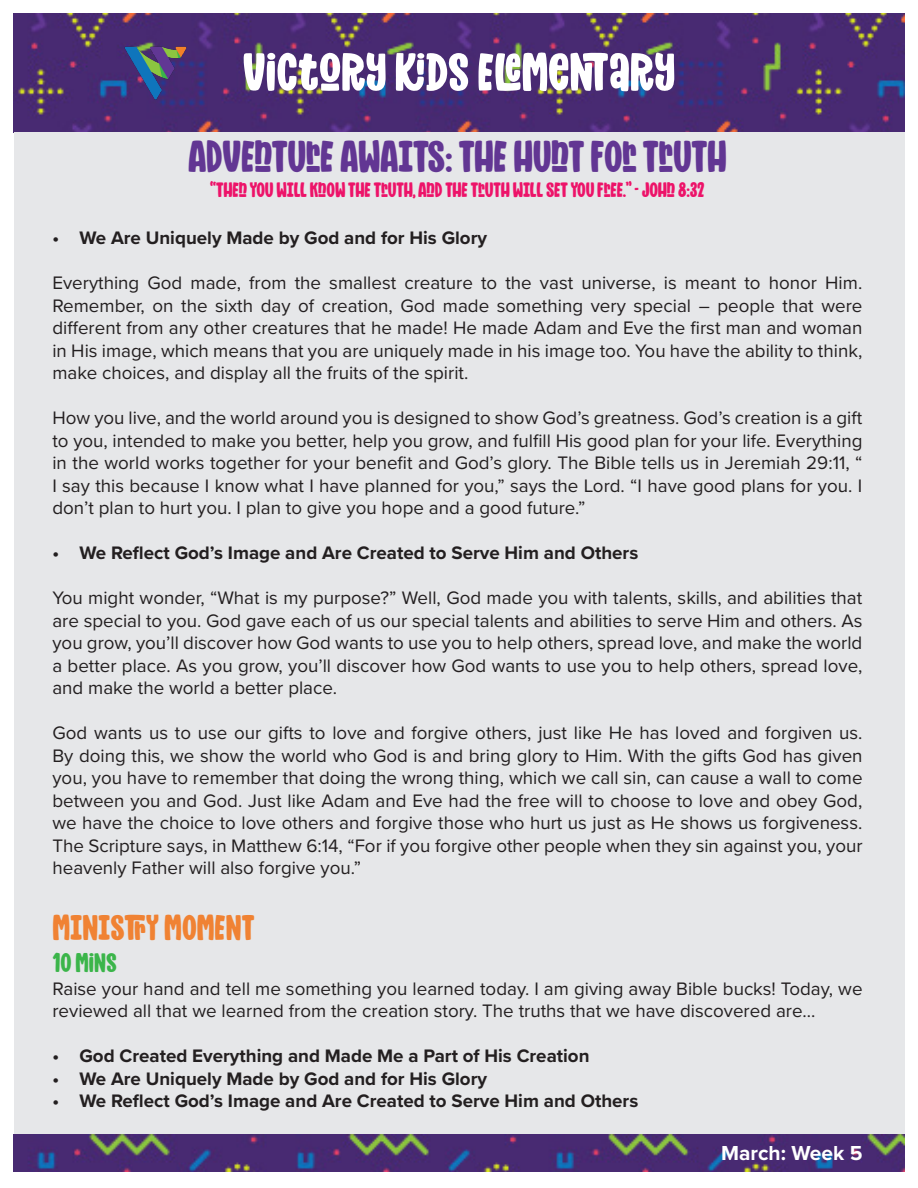
<style>
.page{position:relative;width:918px;height:1188px;background:#fff}
.page>*{position:absolute;margin:0;border:0;box-sizing:border-box;transform-origin:0 0}
.t1{font:54px "Mighty Mountain";color:#fff}
.t2{font:45px "Mighty Mountain";letter-spacing:-.01em;color:#623693}
.t3{font:36px "Mighty Mountain";color:#f08233}
.t4{font:27px "Mighty Mountain";color:#3bb54a}
.t5{font:21px "Mighty Mountain";letter-spacing:-.01em;color:#ed1369}
.t6{font:700 21px "Proxima Nova";color:#fff}
.t7{font:18.75px/22.5px "Proxima Nova";color:#231f20;text-align:justify}
.t8{font:700 18.75px "Proxima Nova";color:#231f20}
</style>
<div class="page">
<img style="left:14px;top:14px;width:891px;height:119px">
<div style="left:14px;top:133px;width:890px;height:1009px;background:#e6e7e9"></div>
<img style="left:124px;top:40px;width:64px;height:64px">
<img style="left:14px;top:1134px;width:891px;height:37px">
<p class="t1" style="left:243px;top:35px;width:434px">VICTORY KIDS ELEMENTARY</p>
<p class="t2" style="left:188px;top:125px;width:540px">ADVENTURE AWAITS: THE HUNT FOR TRUTH</p>
<p class="t5" style="left:210px;top:175px;width:496px">“THEN YOU WILL KNOW THE TRUTH, AND THE TRUTH WILL SET YOU FREE.” - JOHN 8:32</p>
<p class="t8" style="left:52px;top:224px;width:436px">• We Are Uniquely Made by God and for His Glory</p>
<p class="t7" style="left:52px;top:271px;width:812px">Everything God made, from the smallest creature to the vast universe, is meant to honor Him.<br>Remember, on the sixth day of creation, God made something very special – people that were different from any other creatures that he made! He made Adam and Eve the first man and woman in His image, which means that you are uniquely made in his image too. You have the ability to think, make choices, and display all the fruits of the spirit.</p>
<p class="t7" style="left:52px;top:406px;width:812px">How you live, and the world around you is designed to show God’s greatness. God’s creation is a gift to you, intended to make you better, help you grow, and fulfill His good plan for your life. Everything in the world works together for your benefit and God’s glory. The Bible tells us in Jeremiah 29:11, “ I say this because I know what I have planned for you,” says the Lord. “I have good plans for you. I don’t plan to hurt you. I plan to give you hope and a good future.”</p>
<p class="t8" style="left:52px;top:539px;width:587px">• We Reflect God’s Image and Are Created to Serve Him and Others</p>
<p class="t7" style="left:52px;top:586px;width:812px">You might wonder, “What is my purpose?” Well, God made you with talents, skills, and abilities that are special to you. God gave each of us our special talents and abilities to serve Him and others. As you grow, you’ll discover how God wants to use you to help others, spread love, and make the world a better place. As you grow, you’ll discover how God wants to use you to help others, spread love, and make the world a better place.</p>
<p class="t7" style="left:52px;top:721px;width:812px">God wants us to use our gifts to love and forgive others, just like He has loved and forgiven us.<br>By doing this, we show the world who God is and bring glory to Him. With the gifts God has given you, you have to remember that doing the wrong thing, which we call sin, can cause a wall to come between you and God. Just like Adam and Eve had the free will to choose to love and obey God, we have the choice to love others and forgive those who hurt us just as He shows us forgiveness.<br>The Scripture says, in Matthew 6:14, “For if you forgive other people when they sin against you, your heavenly Father will also forgive you.”</p>
<p class="t3" style="left:52px;top:903px;width:204px">MINISTRY MOMENT</p>
<p class="t4" style="left:52px;top:944px;width:66px">10 MINS</p>
<p class="t7" style="left:52px;top:977px;width:812px">Raise your hand and tell me something you learned today. I am giving away Bible bucks! Today, we reviewed all that we learned from the creation story. The truths that we have discovered are...</p>
<p class="t8" style="left:52px;top:1042px;width:539px">• God Created Everything and Made Me a Part of His Creation</p>
<p class="t8" style="left:52px;top:1065px;width:436px">• We Are Uniquely Made by God and for His Glory</p>
<p class="t8" style="left:52px;top:1087px;width:587px">• We Reflect God’s Image and Are Created to Serve Him and Others</p>
<p class="t6" style="left:721px;top:1137px;width:143px">March: Week 5</p>
</div>
